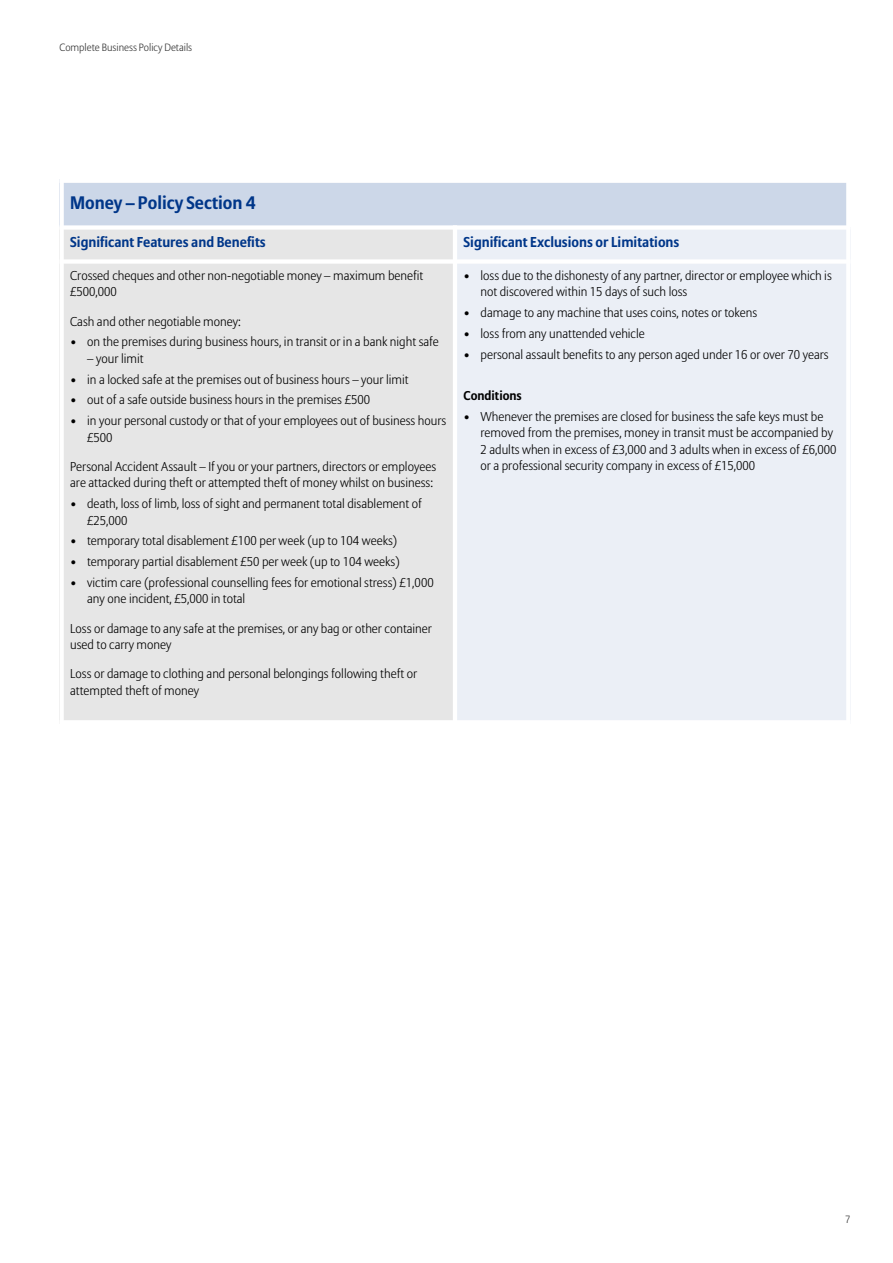
<style>
.page{position:relative;width:893px;height:1263px;background:#fff}
.page>*{position:absolute;margin:0;border:0;box-sizing:border-box;transform-origin:0 0}
.t1{font:700 18px "Allianz Sans";color:#003689}
.t2{font:700 14.25px "Allianz Sans";color:#003689}
.t3{font:300 12.75px/16.5px "Allianz Sans";color:#000}
.t4{font:700 12.75px "Allianz Sans";color:#000}
.t5{font:300 10.5px "Allianz Sans";color:#333}
</style>
<div class="page">
<div style="left:60px;top:179px;width:788px;height:48px;background:#ccd7e8"></div>
<div style="left:60px;top:227px;width:395px;height:34px;background:#e6e6e6"></div>
<div style="left:455px;top:227px;width:395px;height:34px;background:#ebeff6"></div>
<div style="left:60px;top:261px;width:395px;height:463px;background:#e6e6e6"></div>
<div style="left:455px;top:261px;width:395px;height:463px;background:#ebeff6"></div>
<hr style="left:60px;top:179px;width:4px;height:545px;background:#fff">
<hr style="left:453px;top:225px;width:4px;height:499px;background:#fff">
<hr style="left:846px;top:179px;width:4px;height:545px;background:#fff">
<hr style="left:60px;top:179px;width:790px;height:4px;background:#fff">
<div style="left:60px;top:225px;width:790px;height:5px;background:#fff"></div>
<div style="left:60px;top:259px;width:790px;height:5px;background:#fff"></div>
<hr style="left:60px;top:720px;width:790px;height:4px;background:#fff">
<p class="t5" style="left:60px;top:43px;width:134px">Complete Business Policy Details</p>
<h1 class="t1" style="left:70px;top:195px;width:187px">Money – Policy Section 4</h1>
<p class="t2" style="left:70px;top:236px;width:197px">Significant Features and Benefits</p>
<p class="t2" style="left:463px;top:236px;width:217px">Significant Exclusions or Limitations</p>
<p class="t3" style="left:70px;top:268px;width:355px">Crossed cheques and other non-negotiable money – maximum benefit £500,000</p>
<p class="t3" style="left:70px;top:314px;width:172px">Cash and other negotiable money:</p>
<p class="t3" style="left:70px;top:335px;width:370px">• on the premises during business hours, in transit or in a bank night safe</p>
<p class="t3" style="left:87px;top:351px;width:58px">– your limit</p>
<p class="t3" style="left:70px;top:372px;width:340px">• in a locked safe at the premises out of business hours – your limit</p>
<p class="t3" style="left:70px;top:393px;width:301px">• out of a safe outside business hours in the premises £500</p>
<p class="t3" style="left:87px;top:413px;width:361px;text-indent:-17px">• in your personal custody or that of your employees out of business hours £500</p>
<p class="t3" style="left:70px;top:459px;width:367px">Personal Accident Assault – If you or your partners, directors or employees are attacked during theft or attempted theft of money whilst on business:</p>
<p class="t3" style="left:87px;top:496px;width:336px;text-indent:-17px">• death, loss of limb, loss of sight and permanent total disablement of £25,000</p>
<p class="t3" style="left:70px;top:534px;width:329px">• temporary total disablement £100 per week (up to 104 weeks)</p>
<p class="t3" style="left:70px;top:554px;width:331px">• temporary partial disablement £50 per week (up to 104 weeks)</p>
<p class="t3" style="left:87px;top:575px;width:348px;text-indent:-17px">• victim care (professional counselling fees for emotional stress) £1,000 any one incident, £5,000 in total</p>
<p class="t3" style="left:70px;top:621px;width:363px">Loss or damage to any safe at the premises, or any bag or other container used to carry money</p>
<p class="t3" style="left:70px;top:667px;width:348px">Loss or damage to clothing and personal belongings following theft or attempted theft of money</p>
<p class="t3" style="left:480px;top:268px;width:353px;text-indent:-17px">• loss due to the dishonesty of any partner, director or employee which is not discovered within 15 days of such loss</p>
<p class="t3" style="left:463px;top:305px;width:295px">• damage to any machine that uses coins, notes or tokens</p>
<p class="t3" style="left:463px;top:326px;width:183px">• loss from any unattended vehicle</p>
<p class="t3" style="left:463px;top:347px;width:367px">• personal assault benefits to any person aged under 16 or over 70 years</p>
<p class="t4" style="left:463px;top:390px;width:60px">Conditions</p>
<p class="t3" style="left:480px;top:409px;width:358px;text-indent:-17px">• Whenever the premises are closed for business the safe keys must be removed from the premises, money in transit must be accompanied by 2 adults when in excess of £3,000 and 3 adults when in excess of £6,000 or a professional security company in excess of £15,000</p>
<p class="t5" style="left:845px;top:1215px;width:7px">7</p>
</div>
